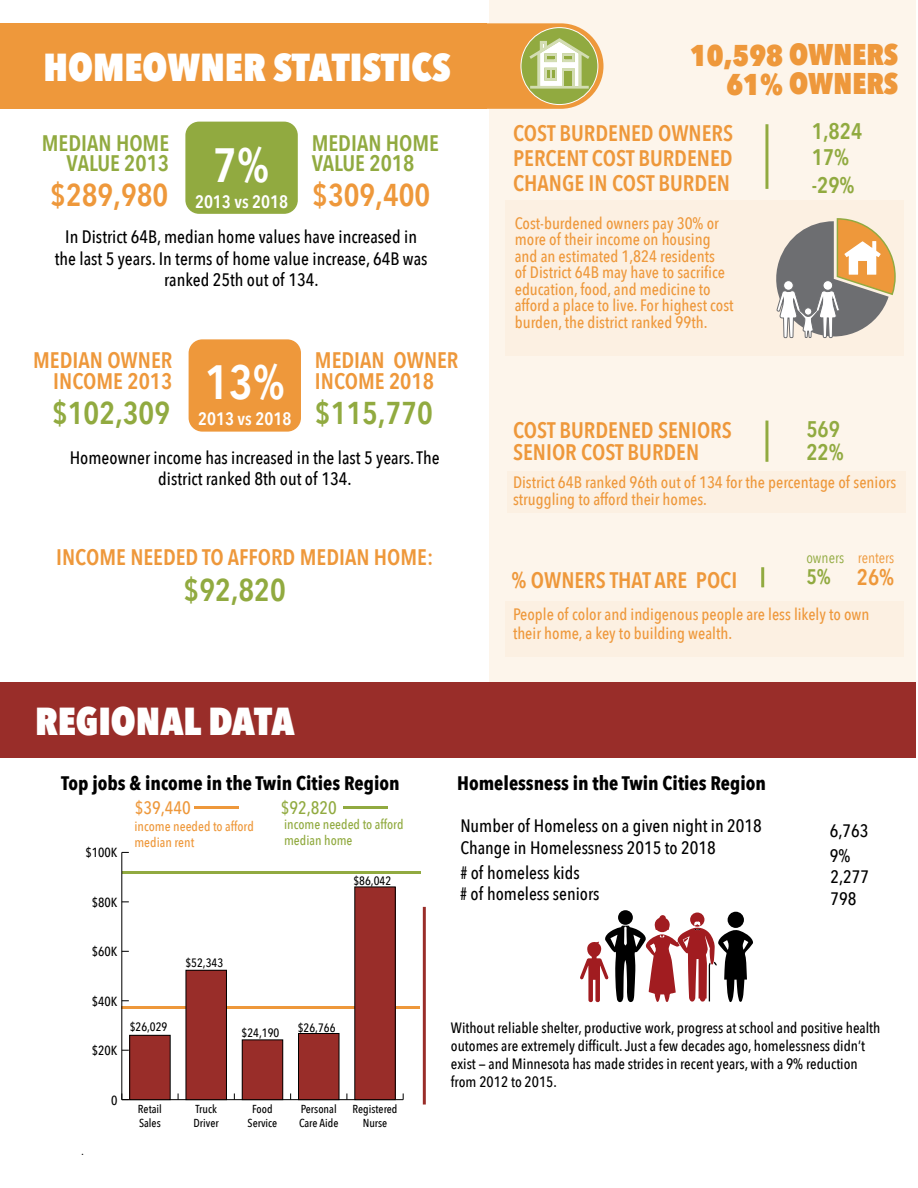
<style>
.page{position:relative;width:918px;height:1188px;background:#fff}
.page>*{position:absolute;margin:0;border:0;box-sizing:border-box;transform-origin:0 0}
.t1{font:600 48px "Avenir Next Condensed";color:#fff}
.t2{font:800 38.85px "Avenir Next Condensed";color:#fff}
.t3{font:600 31.5px "Avenir Next Condensed";color:#91aa40}
.t4{font:600 31.5px "Avenir Next Condensed";color:#ee983b}
.t5{font:800 30px/28.8px "Avenir Next Condensed";color:#ee983b;text-align:right}
.t6{font:600 22.5px/21px "Avenir Next Condensed";color:#ee983b}
.t7{font:600 22.5px/21px "Avenir Next Condensed";color:#91aa40}
.t8{font:600 21px "Avenir Next Condensed";color:#91aa40}
.t9{font:700 19.5px "Avenir Next Condensed";color:#000}
.t10{font:500 18px/21.6px "Avenir Next Condensed";color:#000}
.t11{font:600 18px "Avenir Next Condensed";color:#fff}
.t12{font:500 18px "Avenir Next Condensed";color:#ee983b}
.t13{font:500 18px "Avenir Next Condensed";color:#91aa40}
.t14{font:500 16.5px/16.5px "Avenir Next Condensed";color:#ee983b}
.t15{font:500 15px/18px "Avenir Next Condensed";color:#000}
.t16{font:15px "Avenir Next Condensed";color:#ee983b}
.t17{font:15px "Avenir Next Condensed";color:#91aa40}
.t18{font:500 13.5px/16.2px "Avenir Next Condensed";color:#ee983b}
.t19{font:500 13.5px/16.2px "Avenir Next Condensed";color:#91aa40}
.t20{font:13.5px "Avenir Next Condensed";color:#000}
.t21{font:500 13.2px "Avenir Next Condensed";color:#000}
.t22{font:500 12.15px "Avenir Next Condensed";color:#000}
.t23{font:500 11.55px/13.8px "Avenir Next Condensed";color:#000}
</style>
<div class="page">
<hr style="left:122px;top:871px;width:299px;height:3px;background:#91aa40">
<hr style="left:122px;top:1006px;width:298px;height:3px;background:#ee983b">
<hr style="left:122px;top:1099px;width:281px;height:1px;background:#000">
<hr style="left:121px;top:852px;width:1px;height:248px;background:#000">
<svg style="left:121px;top:1093px;width:8px;height:7px"></svg>
<div style="left:130px;top:1035px;width:40px;height:65px;background:#992d29"></div>
<div style="left:129px;top:1035px;width:41px;height:65px;border:1px solid #000"></div>
<div style="left:186px;top:970px;width:40px;height:130px;background:#992d29"></div>
<div style="left:186px;top:970px;width:41px;height:130px;border:1px solid #000"></div>
<div style="left:242px;top:1040px;width:41px;height:60px;background:#992d29"></div>
<div style="left:242px;top:1040px;width:41px;height:60px;border:1px solid #000"></div>
<div style="left:299px;top:1033px;width:40px;height:67px;background:#992d29"></div>
<div style="left:298px;top:1033px;width:41px;height:67px;border:1px solid #000"></div>
<div style="left:355px;top:887px;width:40px;height:213px;background:#992d29"></div>
<div style="left:355px;top:887px;width:41px;height:213px;border:1px solid #000"></div>
<div style="left:489px;top:0;width:427px;height:726px;background:#fdf5eb"></div>
<div style="left:0;top:682px;width:916px;height:76px;background:#992d29"></div>
<div style="left:0;top:23px;width:487px;height:86px;background:#ee983b"></div>
<div style="left:4px;top:23px;width:600px;height:86px;background:#ee983b;border-radius:43px"></div>
<div style="left:521px;top:28px;width:77px;height:77px;background:#91aa40;border-radius:50%"></div>
<div style="left:521px;top:27px;width:77px;height:78px;border:1px solid #fff;border-radius:50%"></div>
<svg style="left:529px;top:38px;width:60px;height:51px"></svg>
<hr style="left:423px;top:907px;width:3px;height:198px;background:#992d29">
<svg style="left:580px;top:913px;width:173px;height:89px"></svg>
<div style="left:618px;top:910px;width:15px;height:15px;background:#000;border-radius:50%"></div>
<div style="left:185px;top:122px;width:113px;height:92px;background:#91aa40;border-radius:14px"></div>
<div style="left:189px;top:339px;width:112px;height:93px;background:#ee983b;border-radius:14px"></div>
<div style="left:505px;top:601px;width:398px;height:56px;background:#fcf0e2"></div>
<div style="left:508px;top:472px;width:398px;height:41px;background:#fcf0e2"></div>
<hr style="left:765px;top:124px;width:3px;height:65px;background:#91aa40">
<hr style="left:765px;top:421px;width:3px;height:41px;background:#91aa40">
<div style="left:506px;top:201px;width:398px;height:155px;background:#fcf0e2"></div>
<svg style="left:776px;top:218px;width:120px;height:121px"></svg>
<div style="left:823px;top:281px;width:10px;height:9px;background:#fff;border-radius:50%"></div>
<div style="left:823px;top:280px;width:10px;height:10px;border:1px solid #6d6e71;border-radius:50%"></div>
<div style="left:784px;top:281px;width:9px;height:9px;background:#fff;border-radius:50%"></div>
<div style="left:783px;top:280px;width:10px;height:10px;border:1px solid #6d6e71;border-radius:50%"></div>
<div style="left:804px;top:308px;width:8px;height:7px;background:#fff;border-radius:50%"></div>
<div style="left:804px;top:308px;width:8px;height:7px;border:1px solid #6d6e71;border-radius:50%"></div>
<hr style="left:761px;top:567px;width:3px;height:20px;background:#91aa40">
<hr style="left:343px;top:806px;width:44px;height:3px;background:#91aa40">
<hr style="left:194px;top:806px;width:45px;height:3px;background:#ee983b">
<h2 class="t2" style="left:44px;top:43px;width:409px">HOMEOWNER STATISTICS</h2>
<h3 class="t5" style="left:690px;top:40px;width:210px">10,598 OWNERS<br>61% OWNERS</h3>
<h3 class="t7" style="left:42px;top:132px;width:129px;text-align:right">MEDIAN HOME<br>VALUE 2013</h3>
<h3 class="t7" style="left:312px;top:132px;width:129px">MEDIAN HOME<br>VALUE 2018</h3>
<p class="t11" style="left:195px;top:186px;width:95px">2013 vs 2018</p>
<h1 class="t1" style="left:213px;top:124px;width:57px">7%</h1>
<h3 class="t4" style="left:50px;top:168px;width:119px">$289,980</h3>
<h3 class="t4" style="left:312px;top:168px;width:119px">$309,400</h3>
<p class="t10" style="left:55px;top:226px;width:374px;text-align:center">In District 64B, median home values have increased in the last 5 years. In terms of home value increase, 64B was ranked 25th out of 134.</p>
<h3 class="t6" style="left:33px;top:349px;width:141px;text-align:right">MEDIAN OWNER<br>INCOME 2013</h3>
<h3 class="t6" style="left:315px;top:349px;width:145px">MEDIAN OWNER<br>INCOME 2018</h3>
<p class="t11" style="left:198px;top:404px;width:95px">2013 vs 2018</p>
<h1 class="t1" style="left:205px;top:341px;width:81px">13%</h1>
<h3 class="t3" style="left:52px;top:386px;width:119px">$102,309</h3>
<h3 class="t3" style="left:315px;top:386px;width:119px">$115,770</h3>
<p class="t10" style="left:70px;top:446px;width:371px;text-align:center">Homeowner income has increased in the last 5 years. The district ranked 8th out of 134.</p>
<h3 class="t6" style="left:56px;top:546px;width:379px">INCOME NEEDED TO AFFORD MEDIAN HOME:</h3>
<h3 class="t3" style="left:184px;top:563px;width:104px">$92,820</h3>
<h2 class="t2" style="left:35px;top:697px;width:261px">REGIONAL DATA</h2>
<h3 class="t6" style="left:513px;top:120px;width:222px;line-height:24.9px;text-align:justify">COST BURDENED OWNERS PERCENT COST BURDENED CHANGE IN COST BURDEN</h3>
<p class="t14" style="left:515px;top:215px;width:220px">Cost-burdened owners pay 30% or more of their income on housing and an estimated 1,824 residents<br>of District 64B may have to sacrifice education, food, and medicine to afford a place to live. For highest cost burden, the district ranked 99th.</p>
<h3 class="t7" style="left:812px;top:117px;width:52px;line-height:26px">1,824<br>17%</h3>
<h3 class="t7" style="left:812px;top:174px;width:44px">-29%</h3>
<h3 class="t7" style="left:806px;top:418px;width:35px">569</h3>
<p class="t14" style="left:513px;top:474px;width:385px">District 64B ranked 96th out of 134 for the percentage of seniors struggling to afford their homes.</p>
<h3 class="t6" style="left:513px;top:418px;width:220px;line-height:22.6px">COST BURDENED SENIORS<br>SENIOR COST BURDEN</h3>
<h3 class="t7" style="left:806px;top:441px;width:39px">22%</h3>
<h3 class="t6" style="left:511px;top:569px;width:227px">% OWNERS THAT ARE POCI</h3>
<p class="t17" style="left:806px;top:545px;width:39px">owners</p>
<p class="t8" style="left:806px;top:558px;width:26px">5%</p>
<p class="t16" style="left:858px;top:545px;width:38px">renters</p>
<h3 class="t6" style="left:857px;top:566px;width:39px">26%</h3>
<p class="t14" style="left:513px;top:604px;width:358px;line-height:19.8px">People of color and indigenous people are less likely to own their home, a key to building wealth.</p>
<p class="t9" style="left:61px;top:771px;width:340px">Top jobs &amp; income in the Twin Cities Region</p>
<p class="t21" style="left:86px;top:845px;width:34px">$100K</p>
<p class="t21" style="left:92px;top:894px;width:27px">$80K</p>
<p class="t12" style="left:135px;top:796px;width:58px">$39,440</p>
<p class="t13" style="left:281px;top:796px;width:58px">$92,820</p>
<p class="t18" style="left:134px;top:818px;width:121px">income needed to afford median rent</p>
<p class="t19" style="left:284px;top:816px;width:121px">income needed to afford median home</p>
<p class="t22" style="left:353px;top:873px;width:39px">$86,042</p>
<p class="t21" style="left:92px;top:944px;width:27px">$60K</p>
<p class="t21" style="left:92px;top:993px;width:27px">$40K</p>
<p class="t21" style="left:92px;top:1043px;width:27px">$20K</p>
<p class="t22" style="left:130px;top:1020px;width:39px">$26,029</p>
<p class="t22" style="left:185px;top:956px;width:39px">$52,343</p>
<p class="t22" style="left:242px;top:1025px;width:39px">$24,190</p>
<p class="t22" style="left:298px;top:1020px;width:39px">$26,766</p>
<p class="t20" style="left:81px;top:1138px;width:4px">.</p>
<p class="t21" style="left:111px;top:1092px;width:8px">0</p>
<p class="t23" style="left:138px;top:1102px;width:25px">Retail<br>Sales</p>
<p class="t23" style="left:194px;top:1102px;width:27px">Truck<br>Driver</p>
<p class="t23" style="left:248px;top:1102px;width:31px;text-align:center">Food<br>Service</p>
<p class="t23" style="left:299px;top:1102px;width:41px">Personal<br>Care Aide</p>
<p class="t23" style="left:353px;top:1102px;width:46px;text-align:center">Registered<br>Nurse</p>
<p class="t9" style="left:457px;top:771px;width:310px">Homelessness in the Twin Cities Region</p>
<p class="t10" style="left:460px;top:815px;width:303px">Number of Homeless on a given night in 2018<br>Change in Homelessness 2015 to 2018</p>
<p class="t10" style="left:460px;top:862px;width:141px"># of homeless kids<br># of homeless seniors</p>
<p class="t10" style="left:830px;top:818px;width:40px;line-height:24.9px">6,763<br>9%</p>
<p class="t10" style="left:830px;top:866px;width:40px">2,277<br>798</p>
<p class="t15" style="left:451px;top:1019px;width:431px">Without reliable shelter, productive work, progress at school and positive health outomes are extremely difficult. Just a few decades ago, homelessness didn’t exist — and Minnesota has made strides in recent years, with a 9% reduction from 2012 to 2015.</p>
</div>
